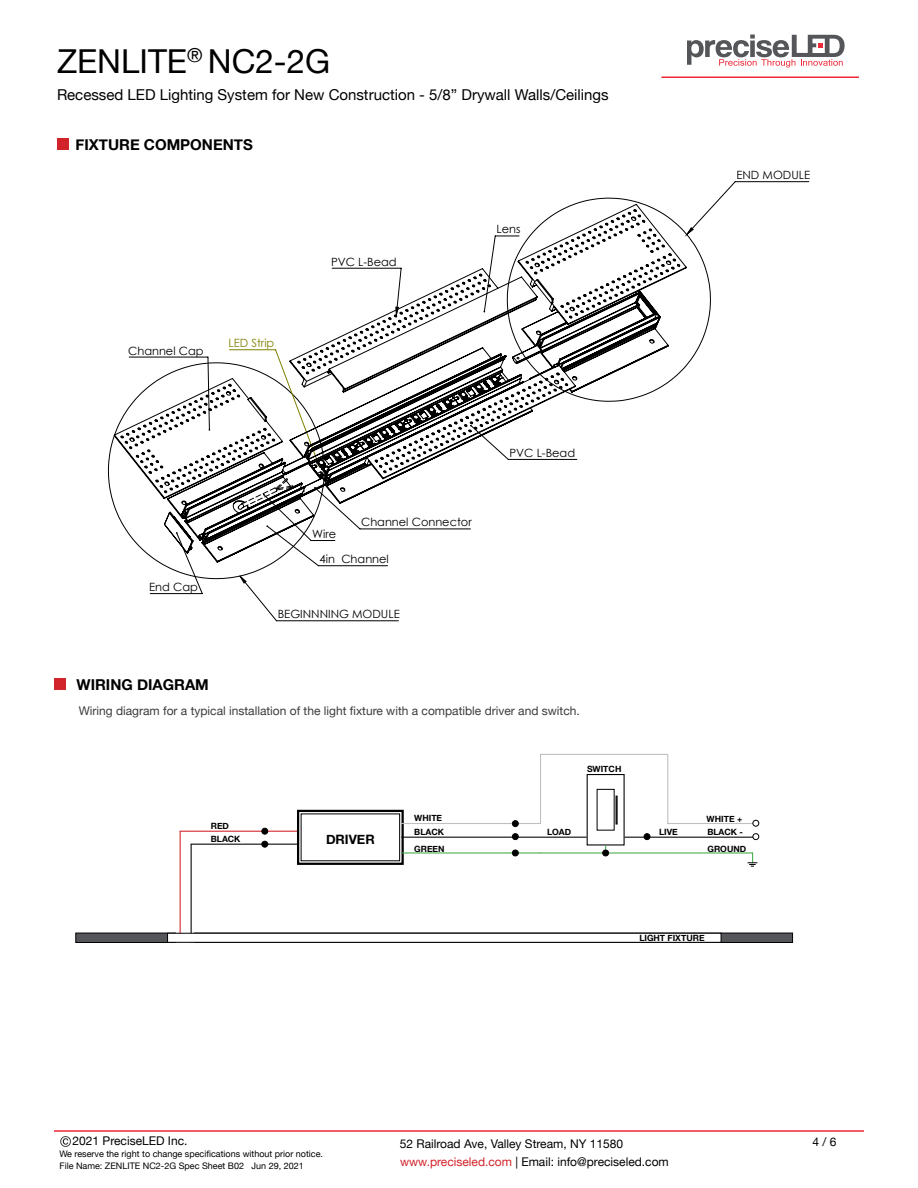
<style>
.page{position:relative;width:918px;height:1188px;background:#fff}
.page>*{position:absolute;margin:0;border:0;box-sizing:border-box;transform-origin:0 0}
.t1{font:33px "Helvetica Neue";color:#000}
.t2{font:15px "Helvetica Neue";color:#000}
.t3{font:700 15px "Helvetica Neue";color:#000}
.t4{font:700 12.9px "Helvetica Neue";color:#000}
.t5{font:12px/18px "Helvetica Neue";color:#000}
.t6{font:12px "Helvetica Neue";color:#3c3c3c}
.t7{font:11.4px "Century Gothic";color:#000}
.t8{font:11.4px "Century Gothic";color:#808000}
.t9{font:9px "Helvetica Neue";color:#000}
.t10{font:700 8.7px/12.9px "Helvetica Neue";color:#000}
.s1{color:#d2232a}
</style>
<div class="page">
<svg style="left:687px;top:34px;width:158px;height:34px"></svg>
<hr style="left:54px;top:1130px;width:810px;height:2px;background:#ee2938">
<hr style="left:662px;top:76px;width:197px;height:2px;background:#ee2938">
<svg style="left:60px;top:1136px;width:10px;height:10px"></svg>
<div style="left:57px;top:138px;width:12px;height:12px;background:#d2232a"></div>
<svg style="left:113px;top:204px;width:574px;height:359px"></svg>
<svg style="left:241px;top:478px;width:52px;height:30px"></svg>
<div style="left:54px;top:678px;width:12px;height:12px;background:#d2232a"></div>
<div style="left:76px;top:933px;width:717px;height:10px;background:#54565a;border:1px solid #000"></div>
<svg style="left:177px;top:923px;width:17px;height:10px"></svg>
<hr style="left:180px;top:831px;width:1px;height:112px;background:#d2232a">
<hr style="left:191px;top:844px;width:1px;height:99px;background:#000">
<hr style="left:180px;top:831px;width:119px;height:1px;background:#d2232a">
<svg style="left:296px;top:809px;width:109px;height:56px"></svg>
<hr style="left:191px;top:844px;width:108px;height:1px;background:#000">
<hr style="left:401px;top:823px;width:140px;height:1px;background:#bfbfbf">
<hr style="left:401px;top:837px;width:186px;height:1px;background:#000">
<hr style="left:402px;top:852px;width:139px;height:2px;background:#41ad49">
<hr style="left:667px;top:823px;width:86px;height:1px;background:#bfbfbf">
<div style="left:753px;top:833px;width:6px;height:7px;border:1px solid #000;border-radius:50%"></div>
<hr style="left:625px;top:837px;width:128px;height:1px;background:#000">
<hr style="left:704px;top:852px;width:49px;height:2px;background:#41ad49">
<hr style="left:541px;top:852px;width:163px;height:2px;background:#41ad49">
<div style="left:644px;top:833px;width:6px;height:7px;border:1px solid #000;border-radius:50%"></div>
<hr style="left:540px;top:754px;width:1px;height:69px;background:#bfbfbf">
<hr style="left:541px;top:754px;width:126px;height:1px;background:#bfbfbf">
<hr style="left:667px;top:754px;width:1px;height:70px;background:#bfbfbf">
<svg style="left:512px;top:821px;width:6px;height:6px"></svg>
<div style="left:512px;top:820px;width:7px;height:7px;border:1px solid #000;border-radius:50%"></div>
<svg style="left:512px;top:850px;width:6px;height:6px"></svg>
<div style="left:512px;top:850px;width:7px;height:6px;border:1px solid #000;border-radius:50%"></div>
<div style="left:512px;top:833px;width:7px;height:7px;border:1px solid #000;border-radius:50%"></div>
<svg style="left:753px;top:820px;width:6px;height:6px"></svg>
<svg style="left:262px;top:841px;width:6px;height:6px"></svg>
<svg style="left:262px;top:828px;width:6px;height:6px"></svg>
<svg style="left:616px;top:796px;width:1px;height:28px"></svg>
<svg style="left:603px;top:846px;width:6px;height:10px"></svg>
<div style="left:602px;top:850px;width:7px;height:6px;border:1px solid #000;border-radius:50%"></div>
<svg style="left:748px;top:852px;width:9px;height:15px"></svg>
<div style="left:167px;top:933px;width:554px;height:10px;background:#fff;border:1px solid #000"></div>
<h1 class="t1" style="left:57px;top:42px;width:275px">ZENLITE<sup>®</sup> NC2-2G</h1>
<h2 class="t2" style="left:57px;top:86px;width:553px">Recessed LED Lighting System for New Construction - 5/8” Drywall Walls/Ceilings</h2>
<h2 class="t3" style="left:76px;top:136px;width:179px">FIXTURE COMPONENTS</h2>
<p class="t7" style="left:128px;top:342px;width:77px">Channel Cap</p>
<p class="t8" style="left:228px;top:335px;width:47px">LED Strip</p>
<p class="t7" style="left:331px;top:254px;width:67px">PVC L-Bead</p>
<p class="t7" style="left:496px;top:221px;width:26px">Lens</p>
<p class="t7" style="left:736px;top:167px;width:75px">END MODULE</p>
<p class="t7" style="left:149px;top:579px;width:50px">End Cap</p>
<p class="t7" style="left:312px;top:526px;width:26px">Wire</p>
<p class="t7" style="left:361px;top:514px;width:112px">Channel Connector</p>
<p class="t7" style="left:320px;top:551px;width:71px">4in Channel</p>
<p class="t7" style="left:278px;top:606px;width:124px">BEGINNNING MODULE</p>
<p class="t7" style="left:510px;top:445px;width:67px">PVC L-Bead</p>
<h2 class="t3" style="left:77px;top:675px;width:134px">WIRING DIAGRAM</h2>
<h3 class="t6" style="left:79px;top:703px;width:503px">Wiring diagram for a typical installation of the light fixture with a compatible driver and switch.</h3>
<p class="t10" style="left:587px;top:762px;width:36px">SWITCH</p>
<p class="t10" style="left:211px;top:819px;width:31px">RED<br>BLACK</p>
<p class="t10" style="left:414px;top:810px;width:31px;line-height:14.4px">WHITE<br>BLACK</p>
<p class="t10" style="left:414px;top:842px;width:32px">GREEN</p>
<h3 class="t4" style="left:326px;top:831px;width:50px">DRIVER</h3>
<p class="t10" style="left:547px;top:825px;width:26px">LOAD</p>
<p class="t10" style="left:659px;top:825px;width:20px">LIVE</p>
<p class="t10" style="left:707px;top:812px;width:37px">WHITE +</p>
<p class="t10" style="left:707px;top:824px;width:40px;line-height:16.2px">BLACK -<br>GROUND</p>
<p class="t10" style="left:639px;top:931px;width:67px">LIGHT FIXTURE</p>
<h3 class="t5" style="left:73px;top:1132px;width:116px">2021 PreciseLED Inc.</h3>
<h3 class="t5" style="left:812px;top:1133px;width:26px">4 / 6</h3>
<h3 class="t5" style="left:400px;top:1134px;width:270px">52 Railroad Ave, Valley Stream, NY 11580 <span class="s1">www.preciseled.com</span> | Email: info@preciseled.com</h3>
<p class="t9" style="left:60px;top:1149px;width:265px">We reserve the right to change specifications without prior notice.</p>
<p class="t9" style="left:60px;top:1160px;width:246px">File Name: ZENLITE NC2-2G Spec Sheet B02 Jun 29, 2021</p>
</div>
